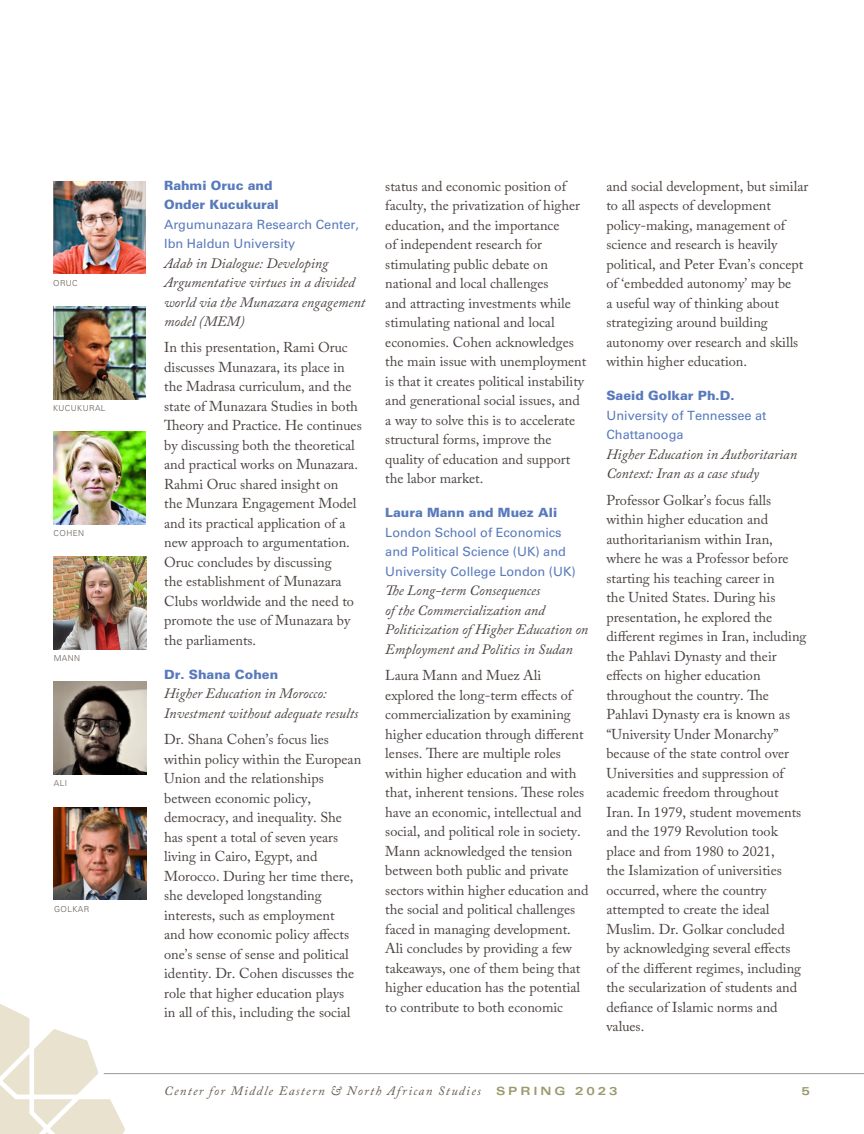
<style>
.page{position:relative;width:864px;height:1134px;background:#fff}
.page>*{position:absolute;margin:0;border:0;box-sizing:border-box;transform-origin:0 0}
.Body_Text{font:14.25px/19.5px "Adobe Caslon Pro";color:#4a423f}
.Body_Text-2{font:italic 14.25px/19.5px "Adobe Caslon Pro";color:#4a423f}
.t1{font:italic 12.9px "Adobe Caslon Pro";letter-spacing:.105em;color:#655b52}
.Body_Text-3{font:12.75px/19.5px "Univers LT Std";color:#587abc}
.Body_Text-4{font:900 12.75px/19.5px "Univers LT Std";color:#587abc}
.t2{font:700 expanded 11.4px "Univers LT Std";color:#9b9a6d}
.Caption_Direction{font:300 8.25px "Univers LT Std";letter-spacing:.05em;color:#655b52}
.s1{font-family:"Univers LT Std";font-weight:700;font-style:normal;font-stretch:expanded;font-size:11.4px;color:#9b9a6d}
</style>
<div class="page">
<hr style="left:0;top:1073px;width:864px;height:1px;background:#989c97">
<svg style="left:0;top:1004px;width:133px;height:130px"></svg>
<img style="left:53px;top:181px;width:93px;height:93px">
<img style="left:53px;top:307px;width:93px;height:92px">
<img style="left:53px;top:432px;width:93px;height:92px">
<img style="left:54px;top:557px;width:92px;height:92px">
<img style="left:54px;top:682px;width:92px;height:92px">
<img style="left:54px;top:807px;width:92px;height:93px">
<p class="Caption_Direction" style="left:53px;top:278px;width:26px">ORUC</p>
<p class="Caption_Direction" style="left:53px;top:403px;width:54px">KUCUKURAL</p>
<p class="Caption_Direction" style="left:54px;top:528px;width:32px">COHEN</p>
<p class="Caption_Direction" style="left:54px;top:653px;width:28px">MANN</p>
<p class="Caption_Direction" style="left:54px;top:779px;width:15px">ALI</p>
<p class="Caption_Direction" style="left:54px;top:904px;width:37px">GOLKAR</p>
<p class="Body_Text-4" style="left:164px;top:175px;width:116px">Rahmi Oruc and<br>Onder Kucukural</p>
<p class="Body_Text-3" style="left:164px;top:214px;width:196px">Argumunazara Research Center,<br>Ibn Haldun University</p>
<p class="Body_Text-2" style="left:164px;top:253px;width:203px">Adab in Dialogue: Developing<br>Argumentative virtues in a divided world via the Munazara engagement model (MEM)</p>
<p class="Body_Text" style="left:164px;top:338px;width:199px">In this presentation, Rami Oruc discusses Munazara, its place in the Madrasa curriculum, and the state of Munazara Studies in both<br>Theory and Practice. He continues by discussing both the theoretical and practical works on Munazara.<br>Rahmi Oruc shared insight on<br>the Munzara Engagement Model and its practical application of a new approach to argumentation.<br>Oruc concludes by discussing<br>the establishment of Munazara<br>Clubs worldwide and the need to promote the use of Munazara by the parliaments.</p>
<p class="Body_Text-4" style="left:164px;top:665px;width:116px">Dr. Shana Cohen</p>
<p class="Body_Text-2" style="left:164px;top:684px;width:196px">Higher Education in Morocco:<br>Investment without adequate results</p>
<p class="Body_Text" style="left:164px;top:730px;width:199px">Dr. Shana Cohen’s focus lies within policy within the European<br>Union and the relationships between economic policy, democracy, and inequality. She has spent a total of seven years living in Cairo, Egypt, and<br>Morocco. During her time there, she developed longstanding interests, such as employment<br>and how economic policy affects one’s sense of sense and political identity. Dr. Cohen discusses the role that higher education plays<br>in all of this, including the social</p>
<p class="Body_Text" style="left:385px;top:176px;width:203px">status and economic position of faculty, the privatization of higher education, and the importance<br>of independent research for stimulating public debate on national and local challenges<br>and attracting investments while stimulating national and local economies. Cohen acknowledges the main issue with unemployment is that it creates political instability and generational social issues, and a way to solve this is to accelerate structural forms, improve the quality of education and support the labor market.</p>
<p class="Body_Text-4" style="left:385px;top:503px;width:174px">Laura Mann and Muez Ali</p>
<p class="Body_Text-3" style="left:385px;top:523px;width:192px">London School of Economics and Political Science (UK) and<br>University College London (UK)</p>
<p class="Body_Text-2" style="left:385px;top:581px;width:205px">The Long-term Consequences<br>of the Commercialization and<br>Politicization of Higher Education on<br>Employment and Politics in Sudan</p>
<p class="Body_Text" style="left:385px;top:666px;width:205px">Laura Mann and Muez Ali explored the long-term effects of commercialization by examining higher education through different lenses. There are multiple roles within higher education and with that, inherent tensions. These roles have an economic, intellectual and social, and political role in society.<br>Mann acknowledged the tension between both public and private sectors within higher education and the social and political challenges faced in managing development.<br>Ali concludes by providing a few takeaways, one of them being that higher education has the potential to contribute to both economic</p>
<p class="Body_Text" style="left:606px;top:176px;width:203px">and social development, but similar to all aspects of development policy-making, management of science and research is heavily political, and Peter Evan’s concept of ‘embedded autonomy’ may be<br>a useful way of thinking about strategizing around building autonomy over research and skills within higher education.</p>
<p class="Body_Text-4" style="left:606px;top:386px;width:130px">Saeid Golkar Ph.D.</p>
<p class="Body_Text-3" style="left:606px;top:406px;width:162px">University of Tennessee at<br>Chattanooga</p>
<p class="Body_Text-2" style="left:606px;top:444px;width:192px">Higher Education in Authoritarian<br>Context: Iran as a case study</p>
<p class="Body_Text" style="left:606px;top:490px;width:202px">Professor Golkar’s focus falls within higher education and authoritarianism within Iran, where he was a Professor before starting his teaching career in<br>the United States. During his presentation, he explored the different regimes in Iran, including the Pahlavi Dynasty and their effects on higher education throughout the country. The<br>Pahlavi Dynasty era is known as “University Under Monarchy” because of the state control over<br>Universities and suppression of academic freedom throughout<br>Iran. In 1979, student movements and the 1979 Revolution took place and from 1980 to 2021,<br>the Islamization of universities occurred, where the country attempted to create the ideal<br>Muslim. Dr. Golkar concluded<br>by acknowledging several effects<br>of the different regimes, including the secularization of students and defiance of Islamic norms and values.</p>
<p class="t1" style="left:164px;top:1083px;width:455px">Center for Middle Eastern &amp; North African Studies <span class="s1">SPRING 2023</span></p>
<p class="t2" style="left:802px;top:1085px;width:10px">5</p>
</div>
